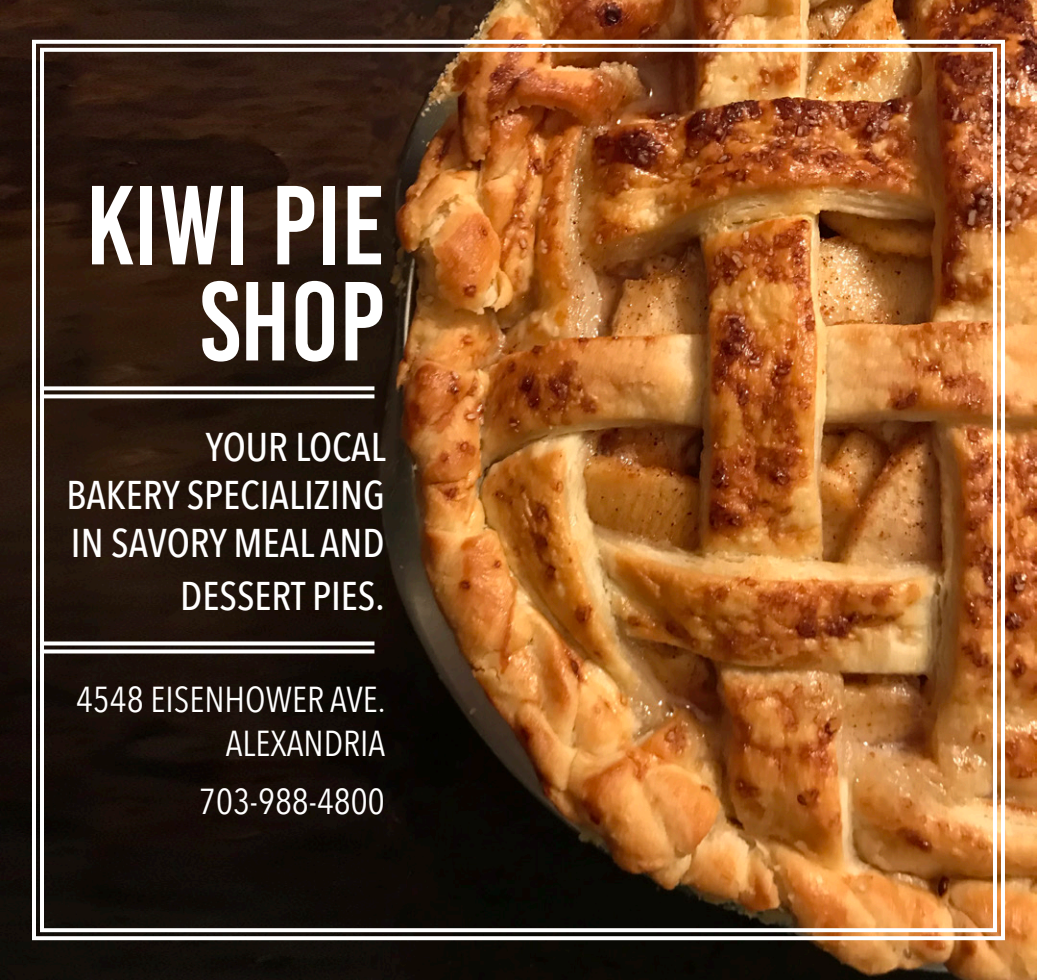
<style>
.page{position:relative;width:1037px;height:980px;background:#fff}
.page>*{position:absolute;margin:0;border:0;box-sizing:border-box;transform-origin:0 0}
.t1{font:112px/96px "Bebas Kai";color:#fff;text-align:right}
.t2{font:500 40px/48px "Avenir Next Condensed";color:#fff}
.t3{font:36px/44px "Avenir Next Condensed";color:#fff;text-align:right}
</style>
<div class="page">
<img style="left:0;top:0;width:1037px;height:979px">
<img style="left:30px;top:38px;width:977px;height:903px">
<div style="left:40px;top:48px;width:957px;height:883px;border:4px solid #fff"></div>
<svg style="left:40px;top:386px;width:334px;height:4px"></svg>
<svg style="left:40px;top:394px;width:334px;height:4px"></svg>
<svg style="left:40px;top:641px;width:334px;height:4px"></svg>
<svg style="left:40px;top:649px;width:334px;height:4px"></svg>
<p class="t1" style="left:86px;top:178px;width:301px">KIWI PIE<br>SHOP</p>
<p class="t2" style="left:206px;top:423px;width:181px">YOUR LOCAL</p>
<p class="t2" style="left:66px;top:471px;width:320px">BAKERY SPECIALIZING<br>IN SAVORY MEAL AND</p>
<p class="t2" style="left:180px;top:572px;width:206px">DESSERT PIES.</p>
<p class="t3" style="left:76px;top:675px;width:311px">4548 EISENHOWER AVE.<br>ALEXANDRIA</p>
<p class="t3" style="left:199px;top:777px;width:187px">703-988-4800</p>
</div>
